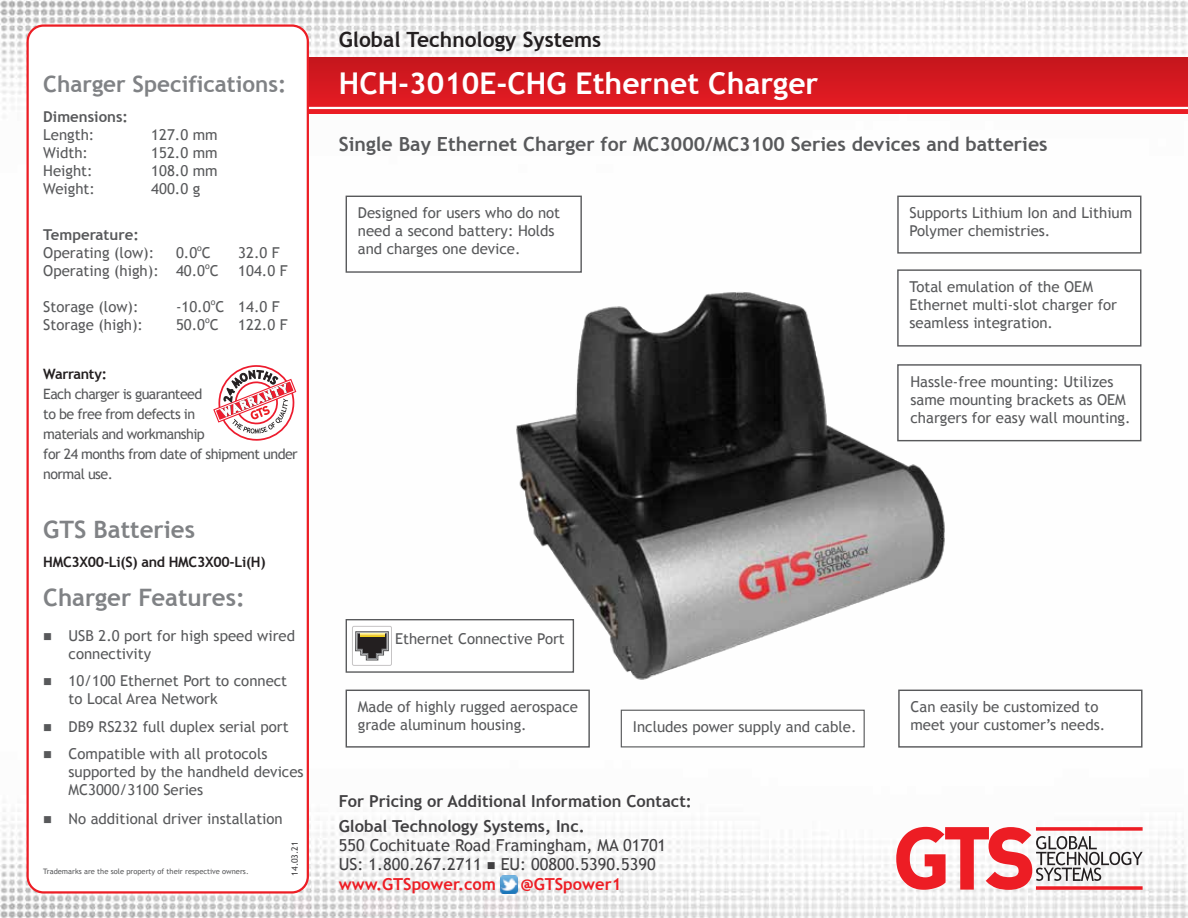
<style>
.page{position:relative;width:1188px;height:918px;background:#fff}
.page>*{position:absolute;margin:0;border:0;box-sizing:border-box;transform-origin:0 0}
.t1{font:700 30px "Trebuchet MS";color:#fff}
.t2{font:700 24px "Trebuchet MS";color:#808285}
.t3{font:700 22.5px "Trebuchet MS";color:#808285}
.t4{font:700 21px "Trebuchet MS";color:#231f20}
.t5{font:700 19.5px "Trebuchet MS";color:#58595b}
.t6{font:16.5px/19.2px "Trebuchet MS";color:#414042}
.t7{font:700 16.5px/25.2px "Trebuchet MS";color:#414042}
.t8{font:700 16.5px "Trebuchet MS";color:#ed1d24}
.t9{font:15px/18px "Trebuchet MS";color:#58595b}
.t10{font:700 15px "Trebuchet MS";color:#58595b}
.t11{font:14.25px/20.1px "Trebuchet MS";letter-spacing:-.04em;color:#58595b}
.t12{font:700 14.25px "Trebuchet MS";letter-spacing:-.02em;color:#231f20}
.t13{font:8.7px "Trebuchet MS";color:#414042}
.t14{font:7.5px "Trebuchet MS";color:#58595b}
.s1{font-weight:700;color:#ed1d24}
</style>
<div class="page">
<img style="left:0;top:0;width:1188px;height:918px">
<img style="left:497px;top:275px;width:465px;height:422px">
<svg style="left:309px;top:57px;width:879px;height:57px;background:#d61921"></svg>
<hr style="left:298px;top:107px;width:890px;height:2px;background:#fff">
<div style="left:28px;top:26px;width:280px;height:866px;background:#fff;border-radius:16px"></div>
<div style="left:27px;top:24px;width:282px;height:870px;border:2px solid #ed1d24;border-radius:16px"></div>
<svg style="left:213px;top:365px;width:83px;height:76px"></svg>
<div style="left:346px;top:196px;width:236px;height:77px;background:#fff;border:1px solid #58595b"></div>
<div style="left:897px;top:269px;width:244px;height:78px;background:#fff;border:1px solid #58595b"></div>
<div style="left:897px;top:196px;width:244px;height:58px;background:#fff;border:1px solid #58595b"></div>
<div style="left:898px;top:690px;width:245px;height:58px;background:#fff;border:1px solid #58595b"></div>
<div style="left:621px;top:710px;width:244px;height:37px;background:#fff;border:1px solid #58595b"></div>
<div style="left:346px;top:690px;width:244px;height:58px;background:#fff;border:1px solid #58595b"></div>
<div style="left:897px;top:364px;width:244px;height:77px;background:#fff;border:1px solid #58595b"></div>
<svg style="left:896px;top:827px;width:247px;height:63px"></svg>
<img style="left:500px;top:876px;width:18px;height:17px">
<div style="left:346px;top:619px;width:228px;height:54px;background:#fff;border:1px solid #58595b"></div>
<div style="left:352px;top:626px;width:40px;height:40px;border:1px solid #c6c4c5;border-radius:2px"></div>
<svg style="left:355px;top:631px;width:34px;height:29px"></svg>
<h3 class="t3" style="left:43px;top:70px;width:245px">Charger Specifications:</h3>
<p class="t10" style="left:43px;top:107px;width:86px">Dimensions:</p>
<p class="t9" style="left:43px;top:126px;width:53px">Length:</p>
<p class="t9" style="left:151px;top:126px;width:68px">127.0 mm</p>
<p class="t9" style="left:43px;top:144px;width:46px">Width:</p>
<p class="t9" style="left:151px;top:144px;width:68px">152.0 mm</p>
<p class="t9" style="left:43px;top:162px;width:51px">Height:</p>
<p class="t9" style="left:151px;top:162px;width:68px">108.0 mm</p>
<p class="t9" style="left:43px;top:180px;width:53px">Weight:</p>
<p class="t9" style="left:151px;top:180px;width:51px">400.0 g</p>
<p class="t10" style="left:43px;top:225px;width:97px">Temperature:</p>
<p class="t9" style="left:43px;top:244px;width:112px">Operating (low):</p>
<p class="t9" style="left:176px;top:244px;width:36px">0.0<sup>o</sup>C</p>
<p class="t9" style="left:238px;top:244px;width:43px">32.0 F</p>
<p class="t9" style="left:43px;top:262px;width:177px">Operating (high): 40.0<sup>o</sup>C</p>
<p class="t9" style="left:238px;top:262px;width:51px">104.0 F</p>
<p class="t9" style="left:43px;top:298px;width:97px">Storage (low):</p>
<p class="t9" style="left:176px;top:298px;width:105px">-10.0<sup>o</sup>C 14.0 F</p>
<p class="t9" style="left:43px;top:316px;width:101px">Storage (high):</p>
<p class="t9" style="left:176px;top:316px;width:44px">50.0<sup>o</sup>C</p>
<p class="t9" style="left:238px;top:316px;width:51px">122.0 F</p>
<p class="t12" style="left:43px;top:365px;width:65px">Warranty:</p>
<p class="t11" style="left:43px;top:384px;width:256px">Each charger is guaranteed<br>to be free from defects in<br>materials and workmanship<br>for 24 months from date of shipment under normal use.</p>
<h2 class="t2" style="left:43px;top:514px;width:153px">GTS Batteries</h2>
<p class="t12" style="left:43px;top:553px;width:224px">HMC3X00-Li(S) and HMC3X00-Li(H)</p>
<h2 class="t2" style="left:43px;top:583px;width:203px">Charger Features:</h2>
<p class="t9" style="left:69px;top:627px;width:228px;text-indent:-25px">■ USB 2.0 port for high speed wired connectivity</p>
<p class="t9" style="left:69px;top:672px;width:220px;text-indent:-25px">■ 10/100 Ethernet Port to connect to Local Area Network</p>
<p class="t9" style="left:43px;top:718px;width:247px">■ DB9 RS232 full duplex serial port</p>
<p class="t9" style="left:69px;top:745px;width:237px;text-indent:-25px">■ Compatible with all protocols supported by the handheld devices<br>MC3000/3100 Series</p>
<p class="t9" style="left:43px;top:810px;width:241px">■ No additional driver installation</p>
<p class="t14" style="left:43px;top:867px;width:207px">Trademarks are the sole property of their respective owners.</p>
<p class="t13" style="left:289px;top:876px;width:35px;rotate:-90deg">14.03.21</p>
<h3 class="t4" style="left:339px;top:27px;width:264px">Global Technology Systems</h3>
<h1 class="t1" style="left:339px;top:64px;width:481px">HCH-3010E-CHG Ethernet Charger</h1>
<h3 class="t5" style="left:339px;top:131px;width:710px">Single Bay Ethernet Charger for MC3000/MC3100 Series devices and batteries</h3>
<p class="t9" style="left:358px;top:204px;width:204px">Designed for users who do not need a second battery: Holds and charges one device.</p>
<p class="t9" style="left:910px;top:204px;width:224px">Supports Lithium Ion and Lithium<br>Polymer chemistries.</p>
<p class="t9" style="left:910px;top:278px;width:209px">Total emulation of the OEM<br>Ethernet multi-slot charger for seamless integration.</p>
<p class="t9" style="left:911px;top:373px;width:222px">Hassle-free mounting: Utilizes same mounting brackets as OEM chargers for easy wall mounting.</p>
<p class="t9" style="left:395px;top:630px;width:171px">Ethernet Connective Port</p>
<p class="t9" style="left:358px;top:698px;width:222px">Made of highly rugged aerospace grade aluminum housing.</p>
<p class="t9" style="left:911px;top:698px;width:189px">Can easily be customized to</p>
<p class="t9" style="left:633px;top:718px;width:225px">Includes power supply and cable.</p>
<p class="t9" style="left:911px;top:716px;width:196px">meet your customer’s needs.</p>
<p class="t7" style="left:339px;top:788px;width:355px">For Pricing or Additional Information Contact:<br>Global Technology Systems, Inc.</p>
<p class="t6" style="left:339px;top:836px;width:329px">550 Cochituate Road Framingham, MA 01701<br>US: 1.800.267.2711 ■ EU: 00800.5390.5390 <span class="s1">www.GTSpower.com</span></p>
<p class="t8" style="left:521px;top:873px;width:102px">@GTSpower1</p>
</div>
